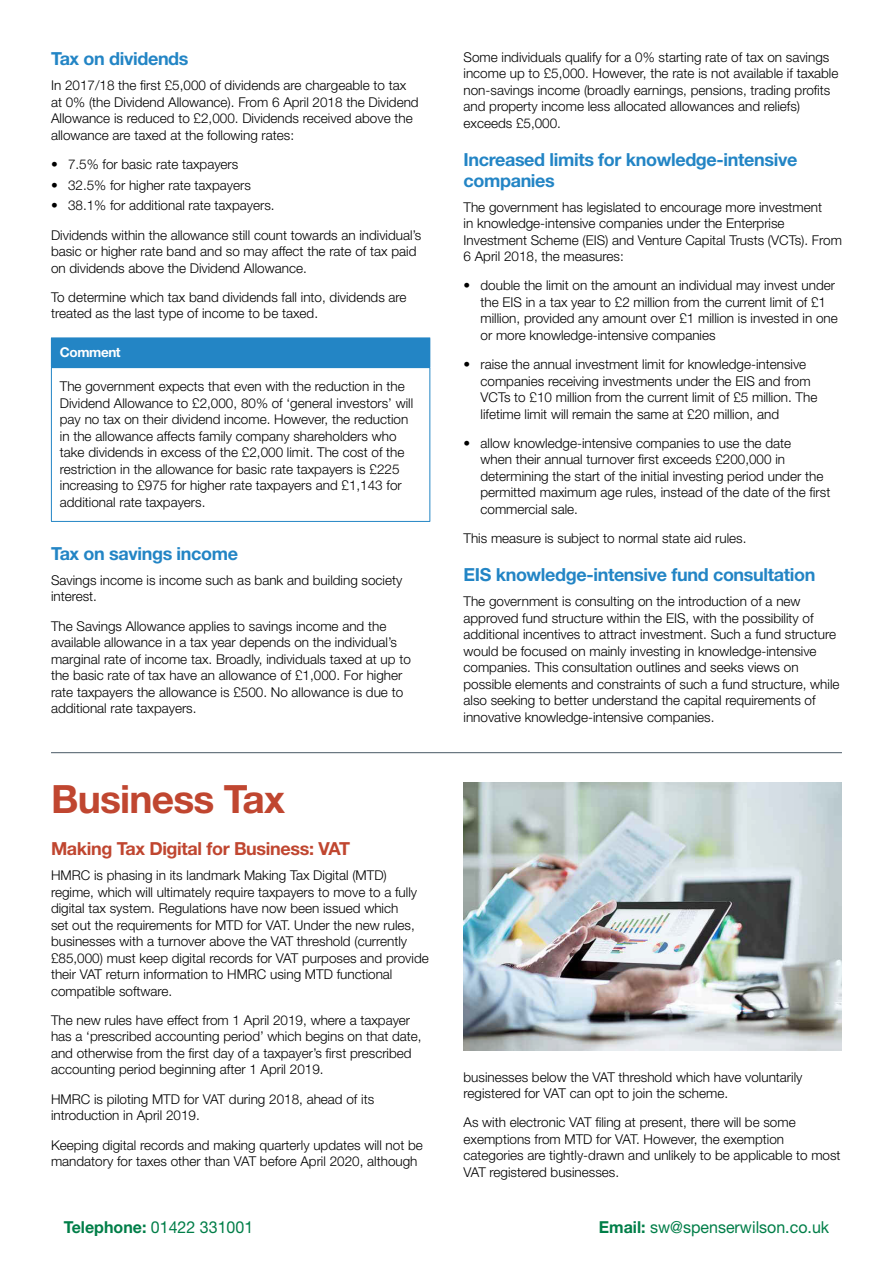
<style>
.page{position:relative;width:893px;height:1263px;background:#fff}
.page>*{position:absolute;margin:0;border:0;box-sizing:border-box;transform-origin:0 0}
.t1{font:700 39px "Helvetica Neue";letter-spacing:-.02em;color:#c04630}
.t2{font:700 18px/21px "Helvetica Neue";letter-spacing:-.02em;color:#2385c5}
.t3{font:700 18px "Helvetica Neue";letter-spacing:-.02em;color:#c04630}
.t4{font:16.5px "Helvetica Neue";color:#007e48}
.t5{font:300 13.5px/16.5px "Helvetica Neue";color:#000}
.t6{font:700 13.5px "Helvetica Neue";letter-spacing:-.03em;color:#fff}
.s1{font-weight:700}
</style>
<div class="page">
<div style="left:51px;top:338px;width:379px;height:30px;background:#2385c5"></div>
<hr style="left:51px;top:368px;width:1px;height:153px;background:#2385c5">
<hr style="left:429px;top:368px;width:1px;height:153px;background:#2385c5">
<hr style="left:51px;top:521px;width:379px;height:1px;background:#2385c5">
<hr style="left:51px;top:752px;width:791px;height:1px;background:#485865">
<img style="left:463px;top:782px;width:379px;height:269px">
<h2 class="t2" style="left:51px;top:48px;width:139px">Tax on dividends</h2>
<p class="t5" style="left:51px;top:77px;width:369px">In 2017/18 the first £5,000 of dividends are chargeable to tax at 0% (the Dividend Allowance). From 6 April 2018 the Dividend Allowance is reduced to £2,000. Dividends received above the allowance are taxed at the following rates:</p>
<p class="t5" style="left:51px;top:155px;width:189px">• 7.5% for basic rate taxpayers</p>
<p class="t5" style="left:51px;top:176px;width:201px">• 32.5% for higher rate taxpayers</p>
<p class="t5" style="left:51px;top:191px;width:372px;line-height:29.2px">• 38.1% for additional rate taxpayers.<br>Dividends within the allowance still count towards an individual’s</p>
<p class="t5" style="left:51px;top:243px;width:367px">basic or higher rate band and so may affect the rate of tax paid on dividends above the Dividend Allowance.</p>
<p class="t5" style="left:51px;top:288px;width:357px">To determine which tax band dividends fall into, dividends are treated as the last type of income to be taxed.</p>
<p class="t6" style="left:60px;top:344px;width:62px">Comment</p>
<p class="t5" style="left:60px;top:378px;width:355px">The government expects that even with the reduction in the Dividend Allowance to £2,000, 80% of ‘general investors’ will pay no tax on their dividend income. However, the reduction in the allowance affects family company shareholders who take dividends in excess of the £2,000 limit. The cost of the restriction in the allowance for basic rate taxpayers is £225 increasing to £975 for higher rate taxpayers and £1,143 for additional rate taxpayers.</p>
<h2 class="t2" style="left:51px;top:542px;width:189px">Tax on savings income</h2>
<p class="t5" style="left:51px;top:571px;width:353px">Savings income is income such as bank and building society interest.</p>
<p class="t5" style="left:51px;top:617px;width:361px">The Savings Allowance applies to savings income and the available allowance in a tax year depends on the individual’s marginal rate of income tax. Broadly, individuals taxed at up to the basic rate of tax have an allowance of £1,000. For higher rate taxpayers the allowance is £500. No allowance is due to additional rate taxpayers.</p>
<h1 class="t1" style="left:51px;top:775px;width:236px">Business Tax</h1>
<h2 class="t3" style="left:51px;top:838px;width:301px">Making Tax Digital for Business: VAT</h2>
<p class="t5" style="left:51px;top:867px;width:379px">HMRC is phasing in its landmark Making Tax Digital (MTD) regime, which will ultimately require taxpayers to move to a fully digital tax system. Regulations have now been issued which<br>set out the requirements for MTD for VAT. Under the new rules, businesses with a turnover above the VAT threshold (currently £85,000) must keep digital records for VAT purposes and provide their VAT return information to HMRC using MTD functional compatible software.</p>
<p class="t5" style="left:51px;top:1012px;width:372px">The new rules have effect from 1 April 2019, where a taxpayer has a ‘prescribed accounting period’ which begins on that date, and otherwise from the first day of a taxpayer’s first prescribed accounting period beginning after 1 April 2019.</p>
<p class="t5" style="left:51px;top:1090px;width:325px">HMRC is piloting MTD for VAT during 2018, ahead of its introduction in April 2019.</p>
<p class="t5" style="left:51px;top:1136px;width:373px">Keeping digital records and making quarterly updates will not be mandatory for taxes other than VAT before April 2020, although</p>
<p class="t5" style="left:463px;top:48px;width:376px">Some individuals qualify for a 0% starting rate of tax on savings income up to £5,000. However, the rate is not available if taxable non-savings income (broadly earnings, pensions, trading profits and property income less allocated allowances and reliefs) exceeds £5,000.</p>
<h2 class="t2" style="left:463px;top:148px;width:335px">Increased limits for knowledge-intensive companies</h2>
<p class="t5" style="left:463px;top:198px;width:380px">The government has legislated to encourage more investment<br>in knowledge-intensive companies under the Enterprise Investment Scheme (EIS) and Venture Capital Trusts (VCTs). From 6 April 2018, the measures:</p>
<p class="t5" style="left:480px;top:277px;width:359px;text-indent:-17px">• double the limit on the amount an individual may invest under the EIS in a tax year to £2 million from the current limit of £1 million, provided any amount over £1 million is invested in one or more knowledge-intensive companies</p>
<p class="t5" style="left:480px;top:356px;width:338px;text-indent:-17px">• raise the annual investment limit for knowledge-intensive companies receiving investments under the EIS and from VCTs to £10 million from the current limit of £5 million. The lifetime limit will remain the same at £20 million, and</p>
<p class="t5" style="left:480px;top:435px;width:351px;text-indent:-17px">• allow knowledge-intensive companies to use the date<br>when their annual turnover first exceeds £200,000 in determining the start of the initial investing period under the permitted maximum age rules, instead of the date of the first commercial sale.</p>
<p class="t5" style="left:463px;top:530px;width:285px">This measure is subject to normal state aid rules.</p>
<h2 class="t2" style="left:463px;top:564px;width:353px">EIS knowledge-intensive fund consultation</h2>
<p class="t5" style="left:463px;top:593px;width:378px">The government is consulting on the introduction of a new approved fund structure within the EIS, with the possibility of additional incentives to attract investment. Such a fund structure would be focused on mainly investing in knowledge-intensive companies. This consultation outlines and seeks views on possible elements and constraints of such a fund structure, while also seeking to better understand the capital requirements of innovative knowledge-intensive companies.</p>
<p class="t5" style="left:463px;top:1068px;width:340px">businesses below the VAT threshold which have voluntarily registered for VAT can opt to join the scheme.</p>
<p class="t5" style="left:463px;top:1114px;width:379px">As with electronic VAT filing at present, there will be some exemptions from MTD for VAT. However, the exemption categories are tightly-drawn and unlikely to be applicable to most VAT registered businesses.</p>
<p class="t4" style="left:64px;top:1218px;width:191px"><span class="s1">Telephone:</span> 01422 331001</p>
<p class="t4" style="left:599px;top:1218px;width:232px"><span class="s1">Email:</span> sw@spenserwilson.co.uk</p>
</div>
